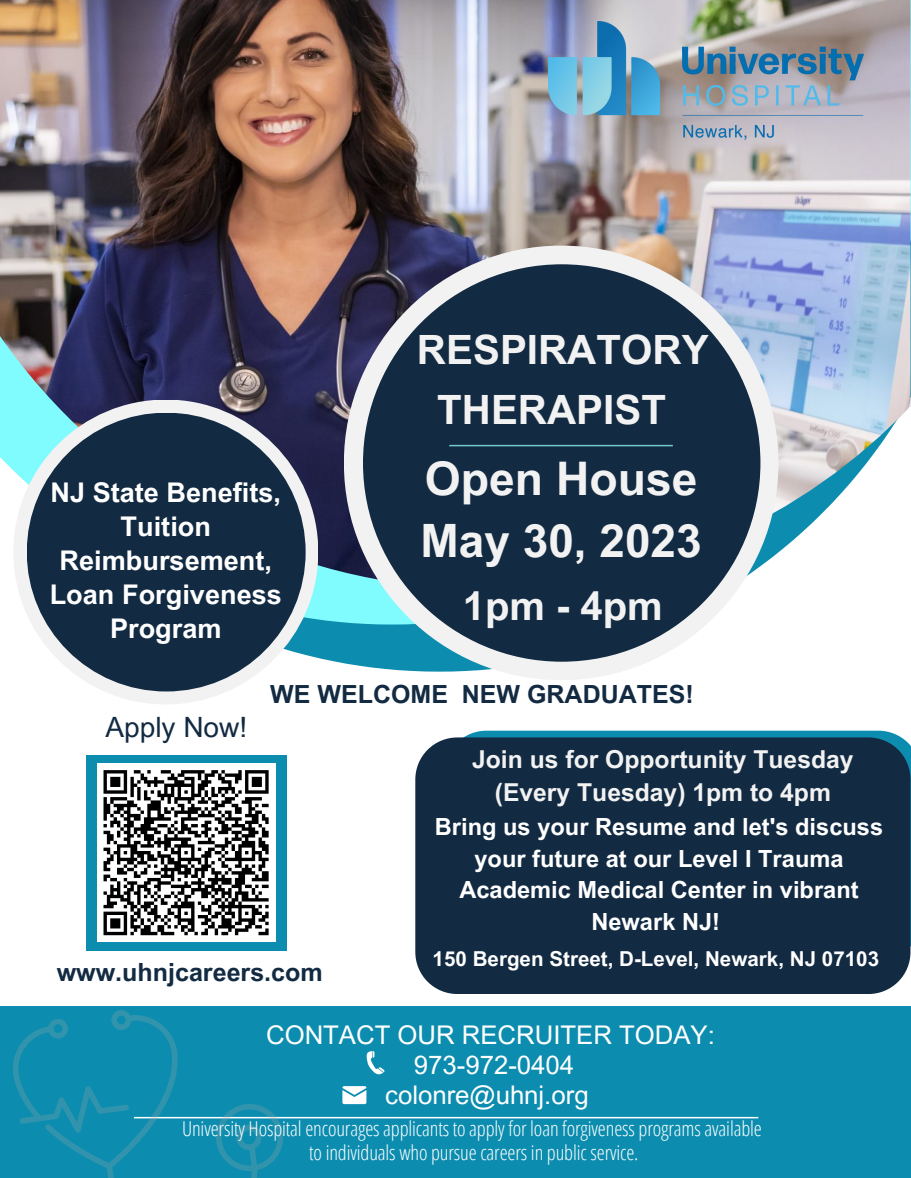
<style>
.page{position:relative;width:911px;height:1178px;background:#fff}
.page>*{position:absolute;margin:0;border:0;box-sizing:border-box;transform-origin:0 0}
.t1{font:700 46.4px "Arial MT Pro";color:#f2f2f2}
.t2{font:700 46px "Arial MT Pro";color:#f2f2f2}
.t3{font:700 40.4px/60px "Arial MT Pro";color:#f2f2f2;text-align:center}
.t4{font:700 40px "Arial MT Pro";color:#f2f2f2}
.t5{font:28px "Arial MT Pro";color:#122a42}
.t6{font:700 27.2px/34px "Arial MT Pro";color:#fff;text-align:center}
.t7{font:25.8px "Arial MT Pro";color:#fff}
.t8{font:700 25px "Arial MT Pro";color:#122a42}
.t9{font:700 24.6px "Arial MT Pro";color:#f2f2f2}
.t10{font:700 23.6px/31.6px "Arial MT Pro";color:#fff;text-align:center}
.t11{font:700 20.6px "Arial MT Pro";color:#fff}
.t12{font:300 20.4px "Open Sans Condensed";letter-spacing:-.005em;color:#fff}
</style>
<div class="page">
<svg style="left:263px;top:624px;width:434px;height:47px;fill:#0c8daf"></svg>
<img style="left:0;top:0;width:910px;height:589px">
<div style="left:86px;top:755px;width:200px;height:195px;background:#0c8daf"></div>
<div style="left:13px;top:399px;width:305px;height:305px;background:#f2f2f2;border-radius:50%"></div>
<div style="left:27px;top:412px;width:278px;height:279px;background:#122a42;border-radius:50%"></div>
<img style="left:548px;top:21px;width:315px;height:119px">
<div style="left:0;top:1006px;width:910px;height:171px;background:#0c8daf"></div>
<svg style="left:366px;top:1051px;width:18px;height:23px"></svg>
<svg style="left:342px;top:1086px;width:24px;height:18px"></svg>
<svg style="left:464px;top:730px;width:437px;height:7px;background:#2b9bb9"></svg>
<div style="left:415px;top:737px;width:495px;height:256px;background:#122a42"></div>
<hr style="left:134px;top:1116px;width:624px;height:2px;background:#fff">
<svg style="left:13px;top:1010px;width:274px;height:167px"></svg>
<div style="left:344px;top:246px;width:434px;height:434px;background:#f2f2f2;border-radius:50%"></div>
<div style="left:363px;top:264px;width:397px;height:397px;background:#122a42;border-radius:50%"></div>
<hr style="left:449px;top:445px;width:224px;height:1px;background:#71cbcd">
<div style="left:97px;top:763px;width:178px;height:179px;background:#fff"></div>
<svg style="left:103px;top:770px;width:166px;height:166px"></svg>
<p class="t6" style="left:50px;top:479px;width:232px">NJ State Benefits,</p>
<p class="t6" style="left:59px;top:513px;width:214px">Tuition<br>Reimbursement,</p>
<p class="t6" style="left:50px;top:581px;width:234px">Loan Forgiveness<br>Program</p>
<p class="t3" style="left:417px;top:325px;width:293px">RESPIRATORY<br>THERAPIST</p>
<p class="t1" style="left:425px;top:461px;width:274px">Open House</p>
<p class="t2" style="left:420px;top:523px;width:283px">May 30, 2023</p>
<p class="t4" style="left:463px;top:591px;width:201px">1pm - 4pm</p>
<p class="t5" style="left:105px;top:716px;width:143px">Apply Now!</p>
<p class="t8" style="left:270px;top:685px;width:425px">WE WELCOME NEW GRADUATES!</p>
<p class="t9" style="left:472px;top:750px;width:383px">Join us for Opportunity Tuesday</p>
<p class="t9" style="left:495px;top:783px;width:338px">(Every Tuesday) 1pm to 4pm</p>
<p class="t10" style="left:435px;top:814px;width:450px">Bring us your Resume and let's discuss your future at our Level I Trauma<br>Academic Medical Center in vibrant<br>Newark NJ!</p>
<p class="t8" style="left:57px;top:963px;width:267px">www.uhnjcareers.com</p>
<p class="t11" style="left:432px;top:950px;width:448px">150 Bergen Street, D-Level, Newark, NJ 07103</p>
<p class="t7" style="left:266px;top:1025px;width:450px">CONTACT OUR RECRUITER TODAY:</p>
<p class="t7" style="left:414px;top:1055px;width:162px">973-972-0404</p>
<p class="t7" style="left:385px;top:1085px;width:205px">colonre@uhnj.org</p>
<p class="t12" style="left:182px;top:1114px;width:581px">University Hospital encourages applicants to apply for loan forgiveness programs available</p>
<p class="t12" style="left:309px;top:1138px;width:331px">to individuals who pursue careers in public service.</p>
</div>
